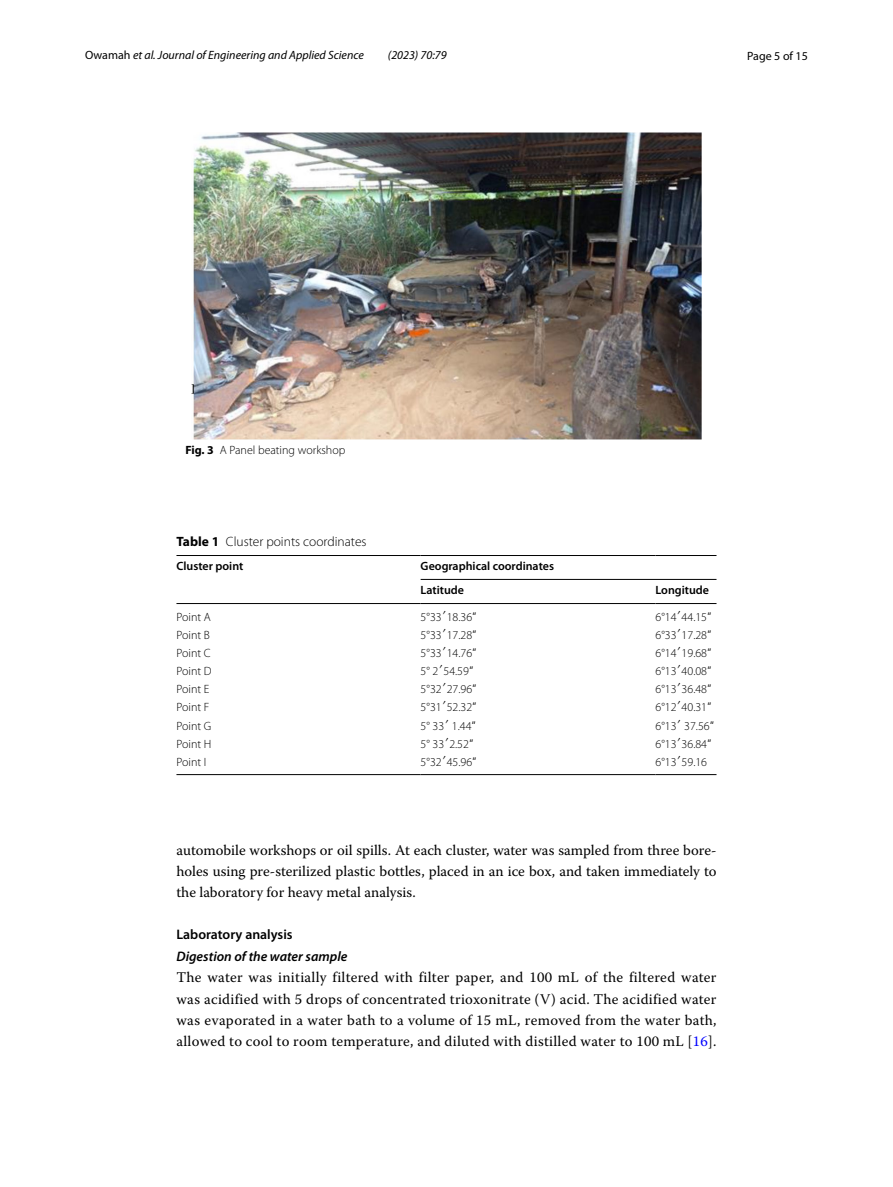
<style>
.page{position:relative;width:893px;height:1187px;background:#fff}
.page>*{position:absolute;margin:0;border:0;box-sizing:border-box;transform-origin:0 0}
.t1{font:14.7px/21.3px "Warnock Pro";letter-spacing:.015em;color:#000;text-align:justify}
.t2{font:italic 600 13.8px "Myriad Pro";color:#000}
.t3{font:600 13.8px "Myriad Pro";color:#000}
.t4{font:300 13.5px "Myriad Pro";color:#000}
.t5{font:300 12px "Myriad Pro";color:#000}
.t6{font:italic 12px "Myriad Pro";color:#000}
.t7{font:600 12px/23.9px "Myriad Pro";color:#000}
.t8{font:12px "Myriad Pro";color:#000}
.s1{font-style:normal}
.s2{font-weight:700}
.s3{font-family:"Code 2000";font-weight:400}
.s4{font-family:"Segoe UI";font-weight:400}
.s5{color:#00f}
</style>
<div class="page">
<img style="left:191px;top:133px;width:511px;height:306px">
<hr style="left:176px;top:555px;width:245px;height:1px;background:#000">
<hr style="left:176px;top:603px;width:245px;height:1px;background:#000">
<hr style="left:421px;top:555px;width:234px;height:1px;background:#000">
<hr style="left:655px;top:555px;width:61px;height:1px;background:#000">
<hr style="left:421px;top:603px;width:234px;height:1px;background:#000">
<hr style="left:655px;top:603px;width:61px;height:1px;background:#000">
<hr style="left:176px;top:774px;width:245px;height:1px;background:#000">
<hr style="left:421px;top:774px;width:234px;height:1px;background:#000">
<hr style="left:655px;top:774px;width:61px;height:1px;background:#000">
<hr style="left:421px;top:579px;width:295px;height:1px;background:#000">
<p class="t6" style="left:85px;top:48px;width:280px"><span class="s1">Owamah</span> et al. Journal of Engineering and Applied Science</p>
<p class="t6" style="left:388px;top:48px;width:60px">(2023) 70:79</p>
<p class="t8" style="left:747px;top:48px;width:62px">Page 5 of 15</p>
<p class="t5" style="left:185px;top:443px;width:161px"><span class="s2">Fig. 3</span> A Panel beating workshop</p>
<p class="t4" style="left:176px;top:533px;width:192px"><span class="s2">Table 1</span> Cluster points coordinates</p>
<p class="t7" style="left:176px;top:553px;width:68px">Cluster point</p>
<p class="t7" style="left:421px;top:553px;width:135px">Geographical coordinates<br>Latitude</p>
<p class="t7" style="left:655px;top:577px;width:55px">Longitude</p>
<p class="t5" style="left:176px;top:610px;width:36px">Point A</p>
<p class="t5" style="left:421px;top:610px;width:58px">5°33<span class="s3">′</span>18.36<span class="s4">ʺ</span></p>
<p class="t5" style="left:655px;top:610px;width:58px">6°14<span class="s3">′</span>44.15<span class="s4">ʺ</span></p>
<p class="t5" style="left:176px;top:628px;width:35px">Point B</p>
<p class="t5" style="left:421px;top:628px;width:58px">5°33<span class="s3">′</span>17.28<span class="s4">ʺ</span></p>
<p class="t5" style="left:655px;top:628px;width:58px">6°33<span class="s3">′</span>17.28<span class="s4">ʺ</span></p>
<p class="t5" style="left:176px;top:646px;width:36px">Point C</p>
<p class="t5" style="left:421px;top:646px;width:58px">5°33<span class="s3">′</span>14.76<span class="s4">ʺ</span></p>
<p class="t5" style="left:655px;top:646px;width:58px">6°14<span class="s3">′</span>19.68<span class="s4">ʺ</span></p>
<p class="t5" style="left:176px;top:664px;width:37px">Point D</p>
<p class="t5" style="left:421px;top:664px;width:54px">5° 2<span class="s3">′</span>54.59<span class="s4">ʺ</span></p>
<p class="t5" style="left:655px;top:664px;width:58px">6°13<span class="s3">′</span>40.08<span class="s4">ʺ</span></p>
<p class="t5" style="left:176px;top:682px;width:34px">Point E</p>
<p class="t5" style="left:421px;top:682px;width:58px">5°32<span class="s3">′</span>27.96<span class="s4">ʺ</span></p>
<p class="t5" style="left:655px;top:682px;width:58px">6°13<span class="s3">′</span>36.48<span class="s4">ʺ</span></p>
<p class="t5" style="left:176px;top:700px;width:34px">Point F</p>
<p class="t5" style="left:421px;top:700px;width:58px">5°31<span class="s3">′</span>52.32<span class="s4">ʺ</span></p>
<p class="t5" style="left:655px;top:700px;width:58px">6°12<span class="s3">′</span>40.31<span class="s4">ʺ</span></p>
<p class="t5" style="left:176px;top:719px;width:36px">Point G</p>
<p class="t5" style="left:421px;top:719px;width:57px">5° 33<span class="s3">′</span> 1.44<span class="s4">ʺ</span></p>
<p class="t5" style="left:655px;top:719px;width:60px">6°13<span class="s3">′</span> 37.56<span class="s4">ʺ</span></p>
<p class="t5" style="left:176px;top:737px;width:36px">Point H</p>
<p class="t5" style="left:421px;top:737px;width:54px">5° 33<span class="s3">′</span>2.52<span class="s4">ʺ</span></p>
<p class="t5" style="left:655px;top:737px;width:58px">6°13<span class="s3">′</span>36.84<span class="s4">ʺ</span></p>
<p class="t5" style="left:176px;top:755px;width:31px">Point I</p>
<p class="t5" style="left:421px;top:755px;width:58px">5°32<span class="s3">′</span>45.96<span class="s4">ʺ</span></p>
<p class="t5" style="left:655px;top:755px;width:53px">6°13<span class="s3">′</span>59.16</p>
<p class="t1" style="left:176px;top:838px;width:542px">automobile workshops or oil spills. At each cluster, water was sampled from three bore&shy;holes using pre-sterilized plastic bottles, placed in an ice box, and taken immediately to the laboratory for heavy metal analysis.</p>
<p class="t3" style="left:176px;top:926px;width:118px">Laboratory analysis</p>
<p class="t2" style="left:176px;top:947px;width:172px">Digestion of the water sample</p>
<p class="t1" style="left:176px;top:966px;width:542px">The water was initially filtered with filter paper, and 100 mL of the filtered water was acidified with 5 drops of concentrated trioxonitrate (V) acid. The acidified water was evaporated in a water bath to a volume of 15 mL, removed from the water bath, allowed to cool to room temperature, and diluted with distilled water to 100 mL [<span class="s5">16</span>].</p>
</div>
